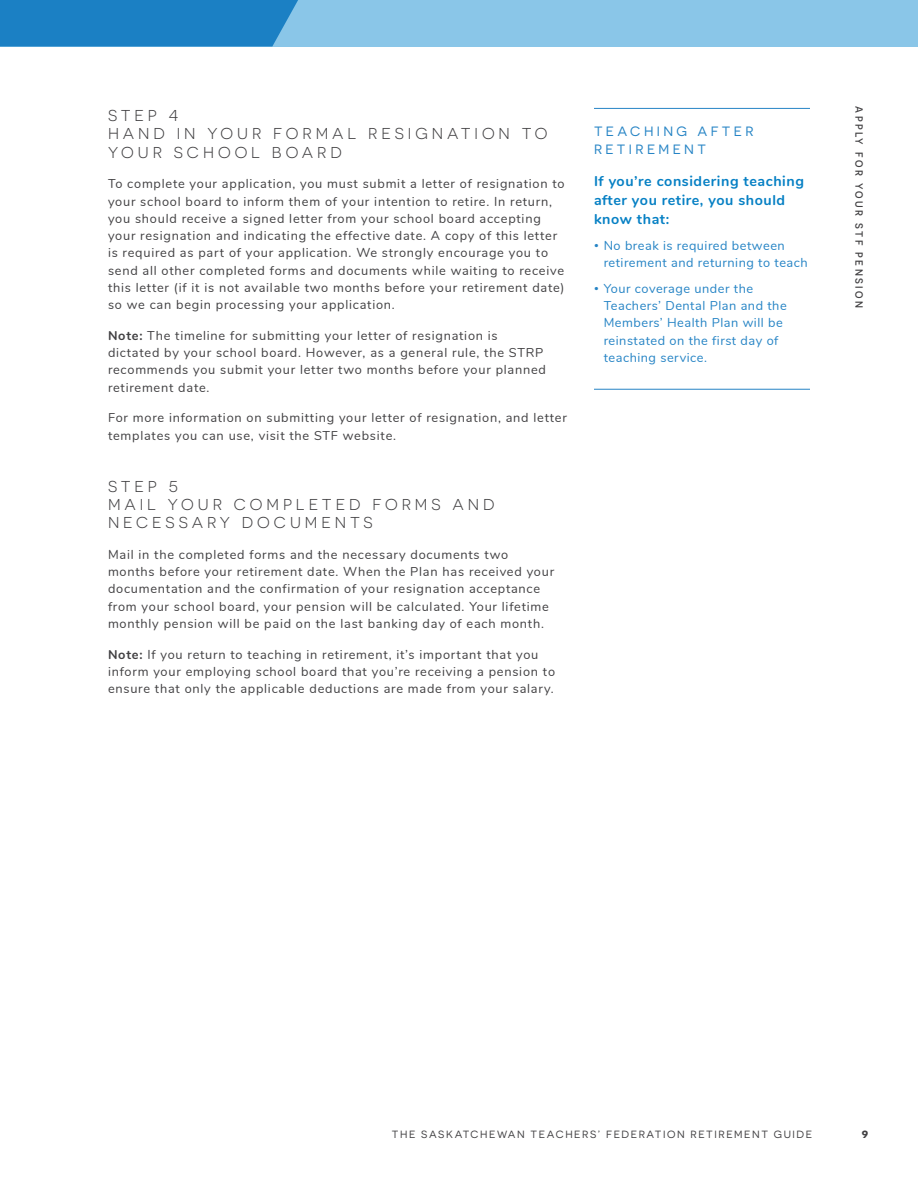
<style>
.page{position:relative;width:918px;height:1188px;background:#fff}
.page>*{position:absolute;margin:0;border:0;box-sizing:border-box;transform-origin:0 0}
.SUBHEAD_1{font:15.75px/18.3px "Novecentosanswide";letter-spacing:.25em;color:#414042}
.SUBHEAD_2{font:700 14.25px/18.8px "Nunito";letter-spacing:.04em;color:#0680c4}
.SUBHEAD_1A{font:13.5px/18.3px "Novecentosanswide";letter-spacing:.25em;color:#2684c5}
.BODY{font:12.75px/17.2px "Nunito";letter-spacing:.06em;color:#414042}
.t1{font:12.75px/17.2px "Nunito";letter-spacing:.04em;color:#2684c5}
.t2{font:10.5px "Novecentosanswide";letter-spacing:.15em;color:#414042}
.t3{font:500 10.5px "Novecentosans";letter-spacing:.23em;color:#414042}
.t4{font:700 10.5px "Novecentosanswide";color:#414042}
.s1{font-weight:700}
.s2{font-size:9px}
</style>
<div class="page">
<div style="left:0;top:0;width:918px;height:47px;background:#8ac6e8"></div>
<div style="left:0;top:0;width:298px;height:46px;background:#1b80c4"></div>
<hr style="left:594px;top:108px;width:216px;height:1px;background:#2684c5">
<hr style="left:594px;top:389px;width:216px;height:1px;background:#2684c5">
<p class="SUBHEAD_1" style="left:108px;top:106px;width:441px">STEP 4<br>HAND IN YOUR FORMAL RESIGNATION TO<br>YOUR SCHOOL BOARD</p>
<p class="BODY" style="left:108px;top:175px;width:458px">To complete your application, you must submit a letter of resignation to your school board to inform them of your intention to retire. In return, you should receive a signed letter from your school board accepting your resignation and indicating the effective date. A copy of this letter is required as part of your application. We strongly encourage you to send all other completed forms and documents while waiting to receive this letter (if it is not available two months before your retirement date) so we can begin processing your application.</p>
<p class="BODY" style="left:108px;top:326px;width:440px"><span class="s1">Note:</span> The timeline for submitting your letter of resignation is dictated by your school board. However, as a general rule, the STRP recommends you submit your letter two months before your planned retirement date.</p>
<p class="BODY" style="left:108px;top:409px;width:460px">For more information on submitting your letter of resignation, and letter templates you can use, visit the STF website.</p>
<p class="SUBHEAD_1" style="left:108px;top:477px;width:388px">STEP 5<br>MAIL YOUR COMPLETED FORMS AND<br>NECESSARY DOCUMENTS</p>
<p class="BODY" style="left:108px;top:545px;width:448px">Mail in the completed forms and the necessary documents two months before your retirement date. When the Plan has received your documentation and the confirmation of your resignation acceptance from your school board, your pension will be calculated. Your lifetime monthly pension will be paid on the last banking day of each month.</p>
<p class="BODY" style="left:108px;top:645px;width:449px"><span class="s1">Note:</span> If you return to teaching in retirement, it’s important that you inform your employing school board that you’re receiving a pension to ensure that only the applicable deductions are made from your salary.</p>
<p class="SUBHEAD_1A" style="left:594px;top:122px;width:161px">TEACHING AFTER<br>RETIREMENT</p>
<p class="SUBHEAD_2" style="left:594px;top:171px;width:212px">If you’re considering teaching after you retire, you should know that:</p>
<p class="t1" style="left:604px;top:236px;width:206px;text-indent:-10px"><span class="s2">•</span> No break is required between retirement and returning to teach</p>
<p class="t1" style="left:604px;top:279px;width:185px;text-indent:-10px"><span class="s2">•</span> Your coverage under the<br>Teachers’ Dental Plan and the<br>Members’ Health Plan will be reinstated on the first day of teaching service.</p>
<p class="t3" style="left:865px;top:106px;width:203px;rotate:90deg">Apply for your STF pensi on</p>
<p class="t2" style="left:392px;top:1129px;width:422px">THE SASKATCHEWAN TEACHERS’ FEDERATION RETIREMENT GUIDE</p>
<p class="t4" style="left:862px;top:1128px;width:8px">9</p>
</div>
